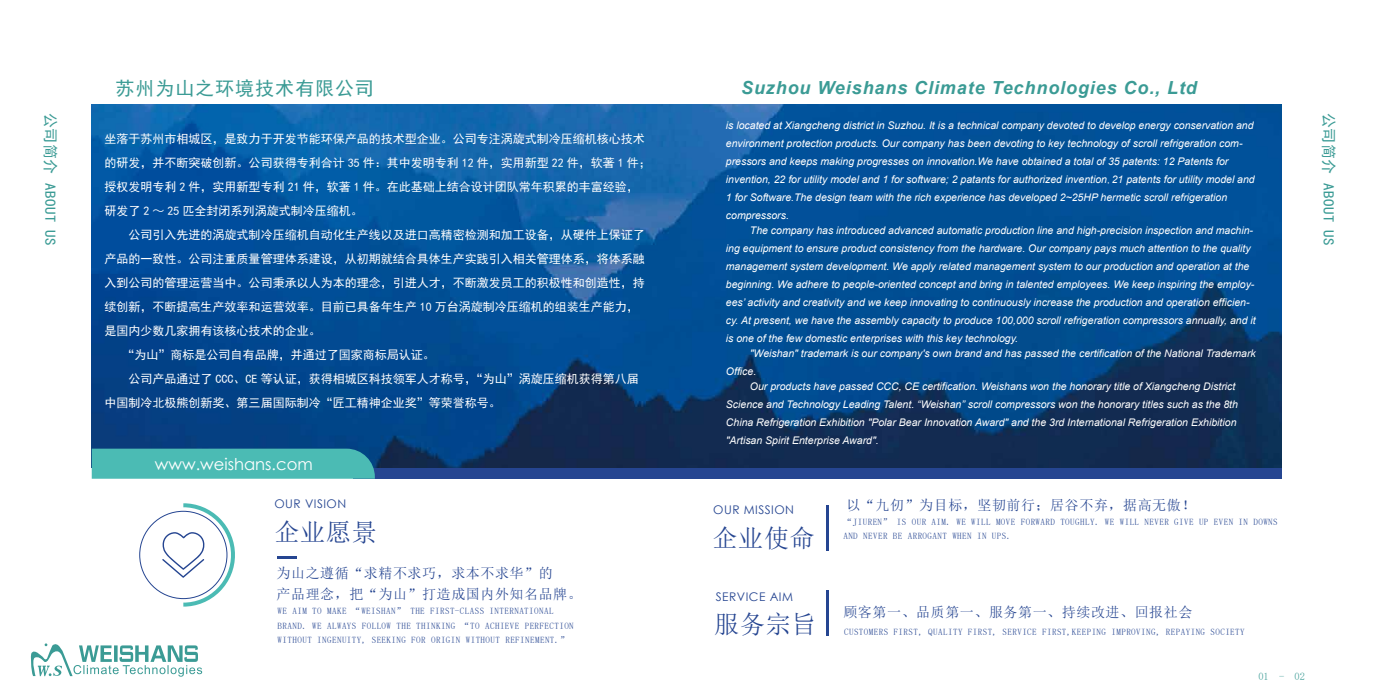
<style>
.page{position:relative;width:1378px;height:698px;background:#fff}
.page>*{position:absolute;margin:0;border:0;box-sizing:border-box;transform-origin:0 0}
.t1{font:25px "Source Han Sans CN Medium G Bpc EUC H";letter-spacing:.03em;color:#254591}
.t2{font:19px "Sim Hei";letter-spacing:.05em;color:#3b9b95}
.t3{font:italic 700 18px "Arial";letter-spacing:.05em;color:#3b9b95}
.t4{font:16.4px "Century Gothic";color:#fff}
.t5{font:15px "Sim Hei";letter-spacing:.03em;color:#3b9b95}
.t6{font:14px/21px "Source Han Sans CN Medium G Bpc EUC H";letter-spacing:.04em;color:#254591}
.t7{font:12px/24px "Sim Hei";color:#fff}
.t8{font:11.9px "Century Gothic";letter-spacing:.04em;color:#254591}
.t9{font:italic 10.5px/18px "Arial";color:#fff}
.t10{font:10.4px "Source Han Sans CN Light G Bpc EUC H";color:#3b9b95}
.t11{font:9px/14.1px "Source Han Sans CN Light G Bpc EUC H";letter-spacing:.05em;color:#254591}
.s1{font-family:"Adobe Song Std";font-weight:300;font-style:normal}
</style>
<div class="page">
<div style="left:353px;top:440px;width:928px;height:38px;background:#254591"></div>
<img style="left:92px;top:104px;width:1189px;height:363px">
<div style="left:92px;top:448px;width:283px;height:30px;background:#4bbbb4"></div>
<hr style="left:277px;top:556px;width:20px;height:2px;background:#254591">
<svg style="left:139px;top:503px;width:96px;height:104px"></svg>
<svg style="left:31px;top:643px;width:171px;height:33px"></svg>
<hr style="left:826px;top:589px;width:3px;height:46px;background:#254591">
<hr style="left:826px;top:504px;width:3px;height:46px;background:#254591">
<h2 class="t2" style="left:115px;top:79px;width:260px">苏州为山之环境技术有限公司</h2>
<h3 class="t3" style="left:741px;top:76px;width:457px">Suzhou Weishans Climate Technologies Co., Ltd</h3>
<p class="t9" style="left:726px;top:116px;width:530px">is located at Xiangcheng district in Suzhou. It is a technical company devoted to develop energy conservation and environment protection products. Our company has been devoting to key technology of scroll refrigeration com&shy;pressors and keeps making progresses on innovation.We have obtained a total of 35 patents: 12 Patents for invention, 22 for utility model and 1 for software; 2 patants for authorized invention<span class="s1">,</span> 21 patents for utility model and 1 for Software.The design team with the rich experience has developed 2~25HP hermetic scroll refrigeration compressors.</p>
<p class="t9" style="left:726px;top:221px;width:531px;text-indent:24px">The company has introduced advanced automatic production line and high-precision inspection and machin&shy;ing equipment to ensure product consistency from the hardware. Our company pays much attention to the quality management system development. We apply related management system to our production and operation at the beginning. We adhere to people-oriented concept and bring in talented employees. We keep inspiring the employ&shy;ees’ activity and creativity and we keep innovating to continuously increase the production and operation efficien&shy;cy. At present, we have the assembly capacity to produce 100,000 scroll refrigeration compressors annually, and it is one of the few domestic enterprises with this key technology.</p>
<p class="t9" style="left:726px;top:344px;width:531px;text-indent:24px">"Weishan" trademark is our company's own brand and has passed the certification of the National Trademark<br>Office.</p>
<p class="t9" style="left:726px;top:377px;width:514px;text-indent:24px">Our products have passed CCC, CE certification. Weishans won the honorary title of Xiangcheng District Science and Technology Leading Talent. “Weishan” scroll compressors won the honorary titles such as the 8th China Refrigeration Exhibition "Polar Bear Innovation Award" and the 3rd International Refrigeration Exhibition "Artisan Spirit Enterprise Award".</p>
<h3 class="t5" style="left:58px;top:113px;width:134px;rotate:90deg">公司简介 ABOUT US</h3>
<h3 class="t5" style="left:1336px;top:113px;width:134px;rotate:90deg">公司简介 ABOUT US</h3>
<p class="t7" style="left:105px;top:127px;width:547px">坐落于苏州市相城区，是致力于开发节能环保产品的技术型企业。公司专注涡旋式制冷压缩机核心技术的研发，并不断突破创新。公司获得专利合计 35 件：其中发明专利 12 件，实用新型 22 件，软著 1 件；授权发明专利 2 件，实用新型专利 21 件，软著 1 件。在此基础上结合设计团队常年积累的丰富经验，研发了 2 ～ 25 匹全封闭系列涡旋式制冷压缩机。</p>
<p class="t7" style="left:129px;top:223px;width:517px">公司引入先进的涡旋式制冷压缩机自动化生产线以及进口高精密检测和加工设备，从硬件上保证了</p>
<p class="t7" style="left:105px;top:247px;width:541px">产品的一致性。公司注重质量管理体系建设，从初期就结合具体生产实践引入相关管理体系，将体系融</p>
<p class="t7" style="left:105px;top:271px;width:541px">入到公司的管理运营当中。公司秉承以人为本的理念，引进人才，不断激发员工的积极性和创造性，持</p>
<p class="t7" style="left:105px;top:295px;width:535px">续创新，不断提高生产效率和运营效率。目前已具备年生产 10 万台涡旋制冷压缩机的组装生产能力，</p>
<p class="t7" style="left:105px;top:319px;width:217px">是国内少数几家拥有该核心技术的企业。</p>
<p class="t7" style="left:123px;top:343px;width:313px">“为山”商标是公司自有品牌，并通过了国家商标局认证。</p>
<p class="t7" style="left:129px;top:367px;width:511px">公司产品通过了 CCC、CE 等认证，获得相城区科技领军人才称号，“为山”涡旋压缩机获得第八届</p>
<p class="t7" style="left:105px;top:391px;width:397px">中国制冷北极熊创新奖、第三届国际制冷“匠工精神企业奖”等荣誉称号。</p>
<h3 class="t4" style="left:155px;top:452px;width:159px">www.weishans.com</h3>
<p class="t8" style="left:274px;top:495px;width:73px">OUR VISION</p>
<h1 class="t1" style="left:274px;top:519px;width:104px">企业愿景</h1>
<h3 class="t6" style="left:277px;top:562px;width:307px">为山之遵循“求精不求巧，求本不求华”的<br>产品理念，把“为山”打造成国内外知名品牌。</h3>
<p class="t11" style="left:278px;top:604px;width:298px">WE AIM TO MAKE “WEISHAN” THE FIRST-CLASS INTERNATIONAL<br>BRAND. WE ALWAYS FOLLOW THE THINKING “TO ACHIEVE PERFECTION<br>WITHOUT INGENUITY, SEEKING FOR ORIGIN WITHOUT REFINEMENT.”</p>
<p class="t8" style="left:713px;top:501px;width:82px">OUR MISSION</p>
<h3 class="t6" style="left:846px;top:494px;width:350px">以“九仞”为目标，坚韧前行；居谷不弃，据高无傲！</h3>
<p class="t11" style="left:843px;top:514px;width:436px">“JIUREN” IS OUR AIM. WE WILL MOVE FORWARD TOUGHLY. WE WILL NEVER GIVE UP EVEN IN DOWNS<br>AND NEVER BE ARROGANT WHEN IN UPS.</p>
<h1 class="t1" style="left:712px;top:525px;width:104px">企业使命</h1>
<p class="t8" style="left:716px;top:588px;width:79px">SERVICE AIM</p>
<h1 class="t1" style="left:714px;top:611px;width:104px">服务宗旨</h1>
<h3 class="t6" style="left:843px;top:601px;width:350px">顾客第一、品质第一、服务第一、持续改进、回报社会</h3>
<p class="t11" style="left:844px;top:625px;width:402px">CUSTOMERS FIRST, QUALITY FIRST, SERVICE FIRST,KEEPING IMPROVING, REPAYING SOCIETY</p>
<p class="t10" style="left:1258px;top:670px;width:48px">01 - 02</p>
</div>
